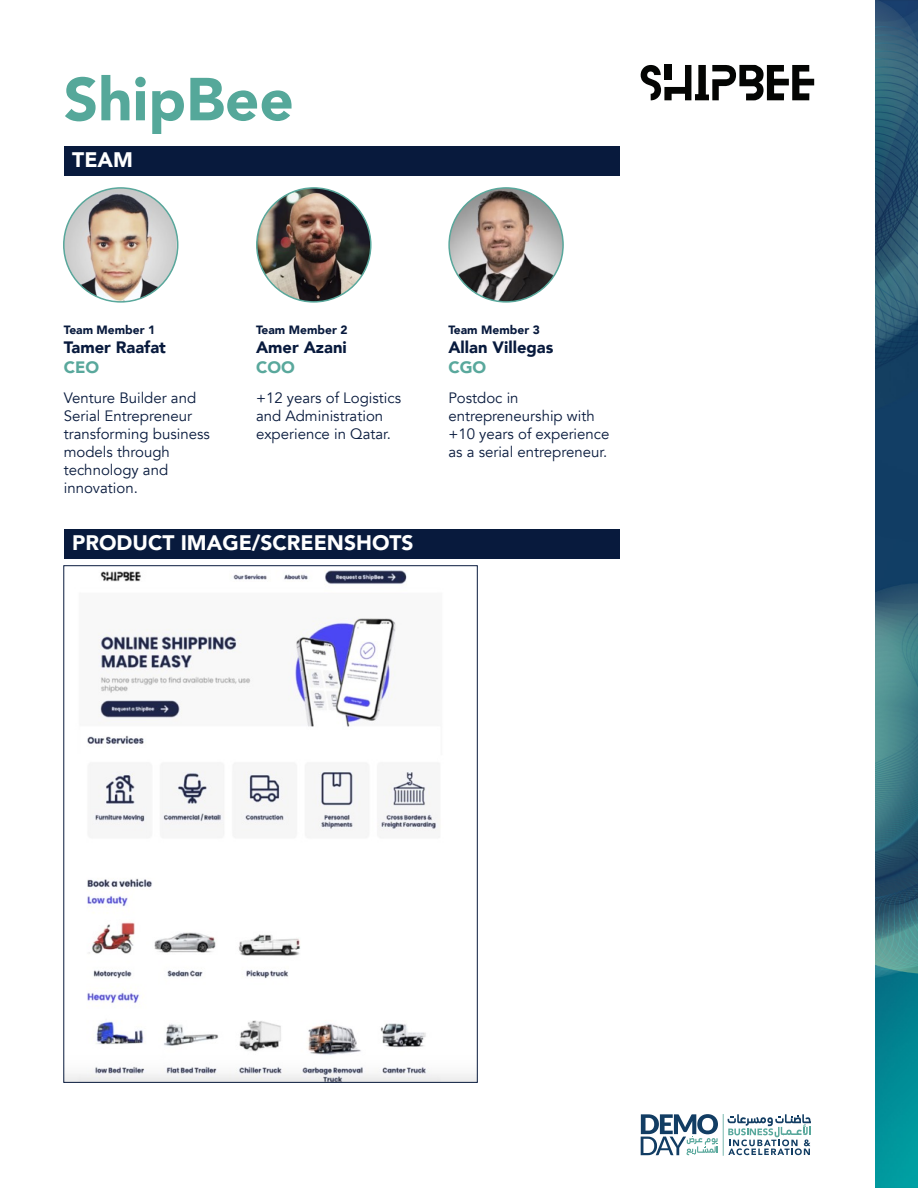
<style>
.page{position:relative;width:918px;height:1188px;background:#fff}
.page>*{position:absolute;margin:0;border:0;box-sizing:border-box;transform-origin:0 0}
.t1{font:900 60px "Avenir";color:#55a89a}
.t2{font:900 21px "Avenir";color:#fff}
.t3{font:900 16.5px "Avenir";color:#081a3d}
.t4{font:900 16.5px "Avenir";color:#59a89c}
.t5{font:15px/18px "Avenir";color:#081a3d}
.t6{font:900 12px "Avenir";color:#081a3d}
</style>
<div class="page">
<img style="left:875px;top:0;width:43px;height:1188px">
<svg style="left:641px;top:1114px;width:77px;height:41px"></svg>
<hr style="left:723px;top:1114px;width:1px;height:42px;background:#59a89c">
<svg style="left:728px;top:1114px;width:83px;height:41px"></svg>
<img style="left:64px;top:188px;width:114px;height:114px;border-radius:57px">
<div style="left:63px;top:187px;width:115px;height:116px;border:2px solid #59a89c;border-radius:50%"></div>
<img style="left:257px;top:188px;width:114px;height:114px;border-radius:57px">
<div style="left:256px;top:187px;width:116px;height:116px;border:2px solid #59a89c;border-radius:50%"></div>
<img style="left:449px;top:188px;width:114px;height:114px;border-radius:57px">
<div style="left:448px;top:187px;width:116px;height:116px;border:2px solid #59a89c;border-radius:50%"></div>
<div style="left:64px;top:146px;width:555px;height:29px;background:#081a3d"></div>
<div style="left:64px;top:529px;width:555px;height:29px;background:#081a3d"></div>
<svg style="left:641px;top:64px;width:173px;height:36px"></svg>
<img style="left:66px;top:570px;width:410px;height:511px">
<h1 class="t1" style="left:64px;top:60px;width:232px">ShipBee</h1>
<h2 class="t2" style="left:72px;top:146px;width:62px">TEAM</h2>
<p class="t6" style="left:64px;top:322px;width:93px">Team Member 1</p>
<p class="t6" style="left:256px;top:322px;width:93px">Team Member 2</p>
<p class="t6" style="left:448px;top:322px;width:93px">Team Member 3</p>
<p class="t3" style="left:64px;top:337px;width:104px">Tamer Raafat</p>
<p class="t3" style="left:256px;top:337px;width:92px">Amer Azani</p>
<p class="t3" style="left:448px;top:337px;width:107px">Allan Villegas</p>
<p class="t4" style="left:64px;top:356px;width:37px">CEO</p>
<p class="t4" style="left:256px;top:356px;width:40px">COO</p>
<p class="t4" style="left:448px;top:356px;width:39px">CGO</p>
<p class="t5" style="left:64px;top:389px;width:148px">Venture Builder and<br>Serial Entrepreneur transforming business models through technology and innovation.</p>
<p class="t5" style="left:256px;top:389px;width:146px">+12 years of Logistics and Administration experience in Qatar.</p>
<p class="t5" style="left:448px;top:389px;width:163px">Postdoc in entrepreneurship with +10 years of experience as a serial entrepreneur.</p>
<h2 class="t2" style="left:72px;top:529px;width:343px">PRODUCT IMAGE/SCREENSHOTS</h2>
</div>
